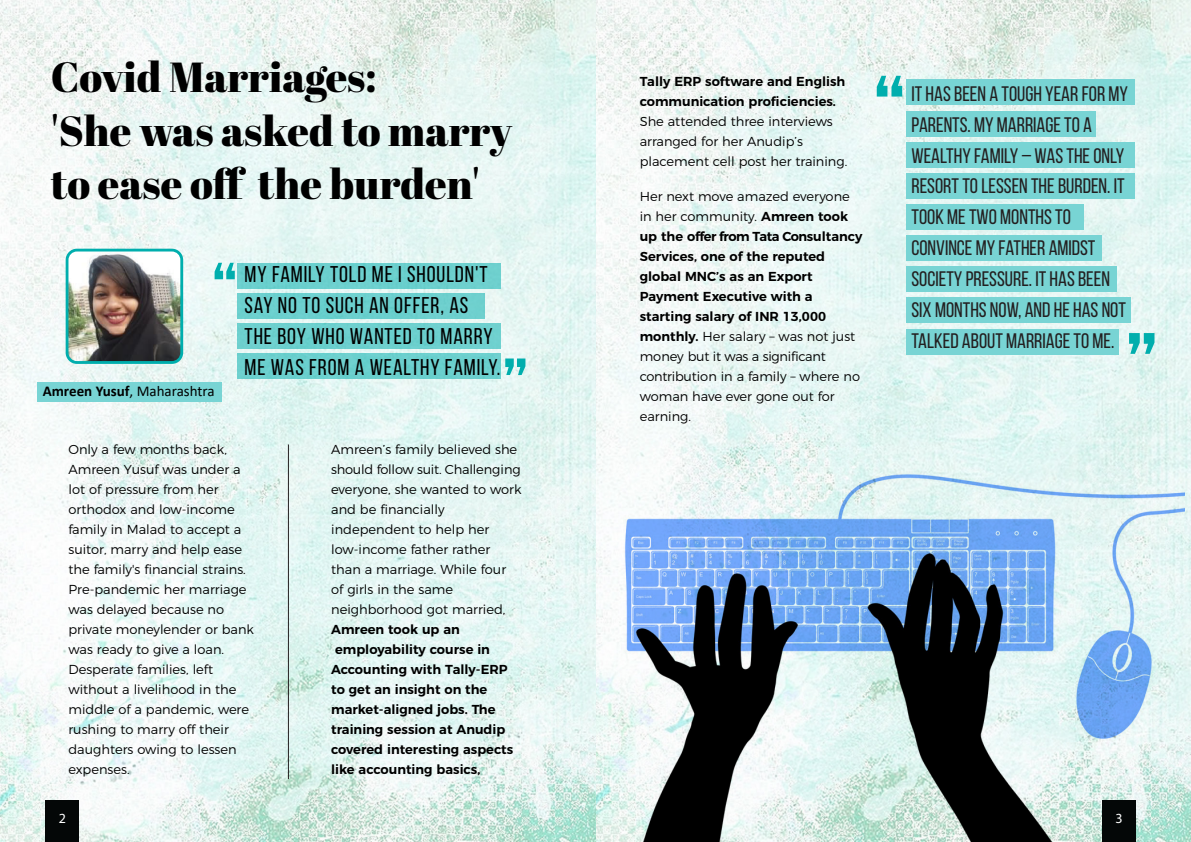
<style>
.page{position:relative;width:1191px;height:842px;background:#fff}
.page>*{position:absolute;margin:0;border:0;box-sizing:border-box;transform-origin:0 0}
.t1{font:700 100.9px "Bebas Neue";color:#00aead}
.t2{font:700 80.1px "Bebas Neue";color:#00aead}
.t3{font:42px/53.2px "Abril Fatface";color:#000}
.t4{font:22.8px/30.9px "Bebas Neue";letter-spacing:.04em;color:#000}
.t5{font:21px/30.9px "Bebas Neue";color:#231f20}
.t6{font:15px "Calibri";color:#000}
.t7{font:14px "Myriad Pro";color:#fff}
.t8{font:300 13px/20px "Montserrat";color:#000}
.t9{font:600 13px/20px "Montserrat";color:#000}
.s1{font-weight:700}
.s2{font-weight:600}
</style>
<div class="page">
<img style="left:0;top:0;width:1190px;height:842px">
<svg style="left:66px;top:249px;width:117px;height:115px"></svg>
<img style="left:68px;top:251px;width:112px;height:110px">
<div style="left:37px;top:382px;width:185px;height:19px;background:#78d4d4"></div>
<div style="left:238px;top:263px;width:263px;height:26px;background:#6bcfce"></div>
<div style="left:238px;top:293px;width:247px;height:26px;background:#6cd0ce"></div>
<div style="left:238px;top:323px;width:263px;height:26px;background:#6dd0ce"></div>
<div style="left:238px;top:353px;width:263px;height:26px;background:#6bcfcd"></div>
<div style="left:906px;top:80px;width:229px;height:25px;background:#78d4d4"></div>
<div style="left:906px;top:111px;width:189px;height:26px;background:#78d4d4"></div>
<div style="left:906px;top:142px;width:229px;height:26px;background:#78d4d4"></div>
<div style="left:906px;top:173px;width:229px;height:26px;background:#78d4d4"></div>
<div style="left:906px;top:204px;width:177px;height:26px;background:#78d4d4"></div>
<div style="left:906px;top:235px;width:196px;height:26px;background:#78d4d4"></div>
<div style="left:906px;top:266px;width:210px;height:26px;background:#78d4d4"></div>
<div style="left:906px;top:297px;width:225px;height:26px;background:#78d4d4"></div>
<div style="left:906px;top:329px;width:213px;height:25px;background:#78d4d4"></div>
<hr style="left:288px;top:444px;width:1px;height:335px;background:#231f20">
<div style="left:46px;top:801px;width:33px;height:41px;background:#040707"></div>
<img style="left:614px;top:465px;width:570px;height:377px">
<h3 class="t3" style="left:51px;top:50px;width:462px">Covid Marriages:<br>'She was asked to marry to ease off the burden'</h3>
<h2 class="t2" style="left:211px;top:247px;width:28px">“</h2>
<p class="t6" style="left:43px;top:381px;width:173px"><span class="s1">Amreen Yusuf</span>, Maharashtra</p>
<h3 class="t4" style="left:244px;top:259px;width:257px">MY FAMILY TOLD ME I SHOULDN'T<br>SAY NO TO SUCH AN OFFER, AS<br>THE BOY WHO WANTED TO MARRY<br>ME WAS FROM A WEALTHY FAMILY.</h3>
<h2 class="t2" style="left:528px;top:391px;width:28px;rotate:-180deg">“</h2>
<p class="t8" style="left:68px;top:438px;width:187px">Only a few months back,<br>Amreen Yusuf was under a lot of pressure from her orthodox and low-income family in Malad to accept a suitor, marry and help ease the family's financial strains.<br>Pre-pandemic her marriage was delayed because no private moneylender or bank was ready to give a loan.<br>Desperate families, left without a livelihood in the middle of a pandemic, were rushing to marry off their daughters owing to lessen expenses.</p>
<p class="t8" style="left:331px;top:438px;width:192px">Amreen’s family believed she should follow suit. Challenging everyone, she wanted to work and be financially independent to help her low-income father rather than a marriage. While four of girls in the same neighborhood got married,</p>
<p class="t9" style="left:331px;top:618px;width:184px">Amreen took up an employability course in<br>Accounting with Tally-ERP to get an insight on the market-aligned jobs. The training session at Anudip covered interesting aspects like accounting basics,</p>
<p class="t9" style="left:639px;top:71px;width:207px">Tally ERP software and English communication proficiencies.</p>
<p class="t8" style="left:639px;top:111px;width:209px">She attended three interviews arranged for her Anudip’s placement cell post her training.</p>
<p class="t8" style="left:639px;top:185px;width:224px">Her next move amazed everyone in her community. <span class="s2">Amreen took up the offer from Tata Consultancy<br>Services, one of the reputed global MNC’s as an Export<br>Payment Executive with a starting salary of INR 13,000 monthly.</span> Her salary – was not just money but it was a significant contribution in a family – where no woman have ever gone out for earning.</p>
<h1 class="t1" style="left:872px;top:56px;width:35px">“</h1>
<p class="t5" style="left:911px;top:78px;width:218px">IT HAS BEEN A TOUGH YEAR FOR MY<br>PARENTS. MY MARRIAGE TO A<br>WEALTHY FAMILY – WAS THE ONLY<br>RESORT TO LESSEN THE BURDEN. IT<br>TOOK ME TWO MONTHS TO<br>CONVINCE MY FATHER AMIDST<br>SOCIETY PRESSURE. IT HAS BEEN<br>SIX MONTHS NOW, AND HE HAS NOT<br>TALKED ABOUT MARRIAGE TO ME.</p>
<h1 class="t1" style="left:1158px;top:373px;width:35px;rotate:-180deg">“</h1>
<p class="t7" style="left:59px;top:810px;width:9px">2</p>
<p class="t7" style="left:1115px;top:810px;width:9px">3</p>
</div>
